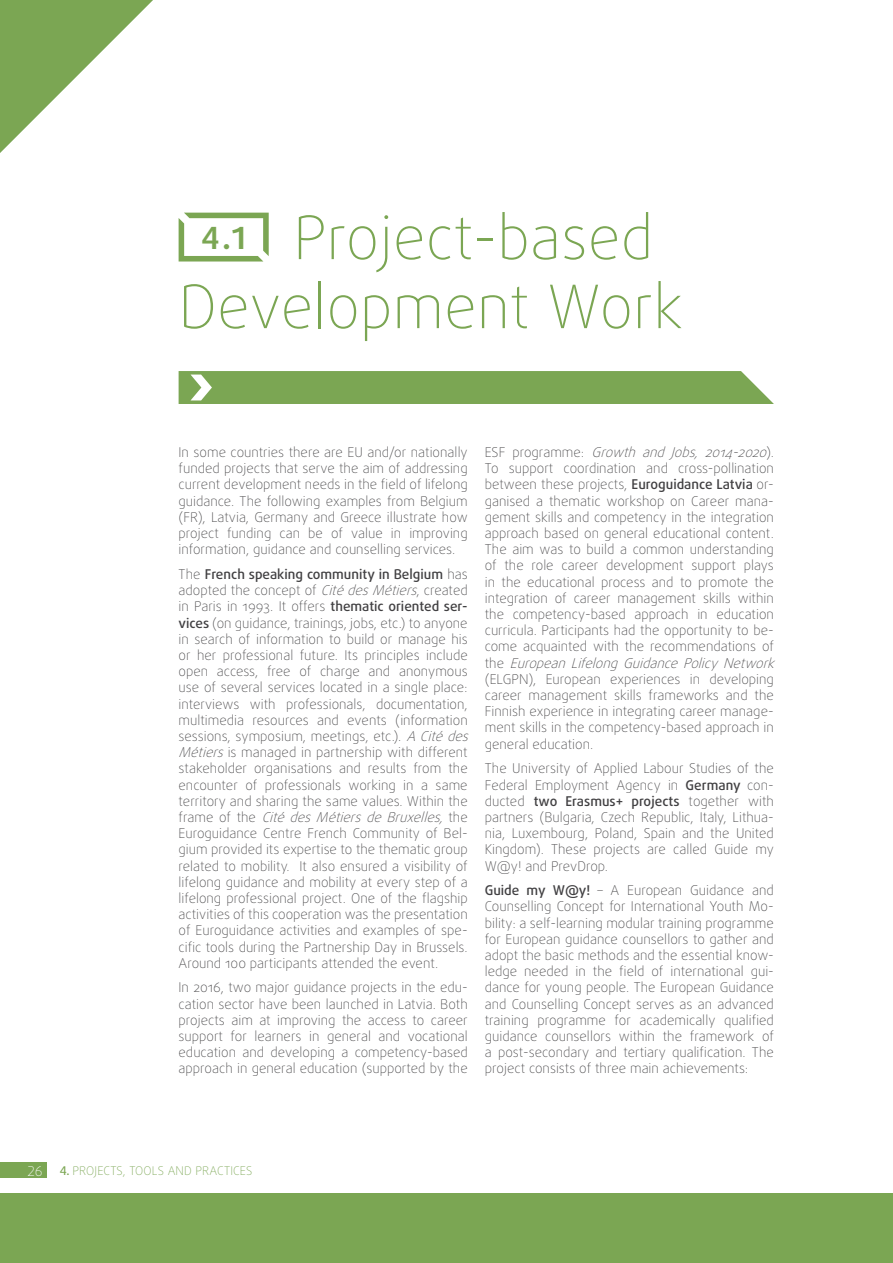
<style>
.page{position:relative;width:893px;height:1263px;background:#fff}
.page>*{position:absolute;margin:0;border:0;box-sizing:border-box;transform-origin:0 0}
.t1{font:100 60px/69px "Daxline Pro";color:#7ba653}
.t2{font:700 30.6px "Daxline Pro";color:#7ba653}
.t3{font:100 13.5px/16.2px "Daxline Pro";color:#414042;text-align:justify}
.t4{font:100 13.5px "Daxline Pro";color:#fff}
.t5{font:100 12px "Daxline Pro";letter-spacing:.01em;color:#7ba653}
.s1{font-weight:500}
.s2{font-style:italic}
</style>
<div class="page">
<div style="left:0;top:1193px;width:893px;height:70px;background:#7ba653"></div>
<svg style="left:0;top:0;width:153px;height:153px"></svg>
<div style="left:179px;top:371px;width:595px;height:33px;background:#7ba653"></div>
<div style="left:0;top:1163px;width:47px;height:15px;background:#7ba653"></div>
<svg style="left:179px;top:213px;width:90px;height:48px"></svg>
<h1 class="t1" style="left:179px;top:204px;width:506px;text-indent:115px">Project-based<br>Development Work</h1>
<h2 class="t2" style="left:201px;top:218px;width:46px">4.1</h2>
<p class="t3" style="left:179px;top:444px;width:291px">In some countries there are EU and/or nationally funded projects that serve the aim of addressing current development needs in the field of lifelong guidance. The following examples from Belgium (FR), Latvia, Germany and Greece illustrate how project funding can be of value in improving information, guidance and counselling services.</p>
<p class="t3" style="left:179px;top:566px;width:296px;text-align:left">The <span class="s1">French speaking community in Belgium</span> has adopted the concept of <span class="s2">CitédesMétiers</span>, created in Paris in 1993. It offers <span class="s1">thematic oriented ser&shy;vices</span> (on guidance, trainings, jobs, etc.) to anyone in search of information to build or manage his or her professional future. Its principles include open access, free of charge and anonymous use of several services located in a single place: interviews with professionals, documentation, multimedia resources and events (information sessions, symposium, meetings, etc.). <span class="s2">ACitédes Métiers</span>is managed in partnership with different stakeholder organisations and results from the encounter of professionals working in a same territory and sharing the same values. Within the f r a m e o f t h e <span class="s2">Cité des Métiers de Bruxelles,</span> t h e Euroguidance Centre French Community of Bel&shy;gium provided its expertise to the thematic group related to mobility. It also ensured a visibility of lifelong guidance and mobility at every step of a lifelong professional project. One of the flagship activities of this cooperation was the presentation of Euroguidance activities and examples of spe&shy;cific tools during the Partnership Day in Brussels.<br>Around 100 participants attended the event.</p>
<p class="t3" style="left:179px;top:980px;width:291px">In 2016, two major guidance projects in the edu&shy;cation sector have been launched in Latvia. Both projects aim at improving the access to career support for learners in general and vocational education and developing a competency-based approach in general education (supported by the</p>
<p class="t3" style="left:485px;top:444px;width:295px;text-align:left">E S F p r o g r a m m e : <span class="s2">Growth and Jobs, 2014-2020</span>) .<br>To support coordination and cross-pollination between these projects, <span class="s1">Euroguidance Latvia</span> or&shy;ganised a thematic workshop on Career mana&shy;gement skills and competency in the integration approach based on general educational content.<br>The aim was to build a common understanding of the role career development support plays in the educational process and to promote the integration of career management skills within the competency-based approach in education curricula. Participants had the opportunity to be&shy;come acquainted with the recommendations of t h e <span class="s2">European Lifelong Guidance Policy Network </span>(ELGPN), European experiences in developing career management skills frameworks and the Finnish experience in integrating career manage&shy;ment skills in the competency-based approach in general education.</p>
<p class="t3" style="left:485px;top:760px;width:291px">The University of Applied Labour Studies of the Federal Employment Agency in <span class="s1">Germany</span> con&shy;ducted <span class="s1">two Erasmus+ projects</span> together with partners (Bulgaria, Czech Republic, Italy, Lithua&shy;nia, Luxembourg, Poland, Spain and the United Kingdom). These projects are called Guide my W@y! and PrevDrop.</p>
<p class="t3" style="left:485px;top:882px;width:291px"><span class="s1">Guide my W@y!</span> – A European Guidance and Counselling Concept for International Youth Mo&shy;bility: a self-learning modular training programme for European guidance counsellors to gather and adopt the basic methods and the essential know&shy;ledge needed in the field of international gui&shy;dance for young people. The European Guidance and Counselling Concept serves as an advanced training programme for academically qualified guidance counsellors within the framework of a post-secondary and tertiary qualification. The project consists of three main achievements:</p>
<p class="t4" style="left:27px;top:1162px;width:17px">26</p>
<p class="t5" style="left:60px;top:1162px;width:194px"><span class="s1">4.</span> PROJECTS, TOOLS AND PRACTICES</p>
</div>
